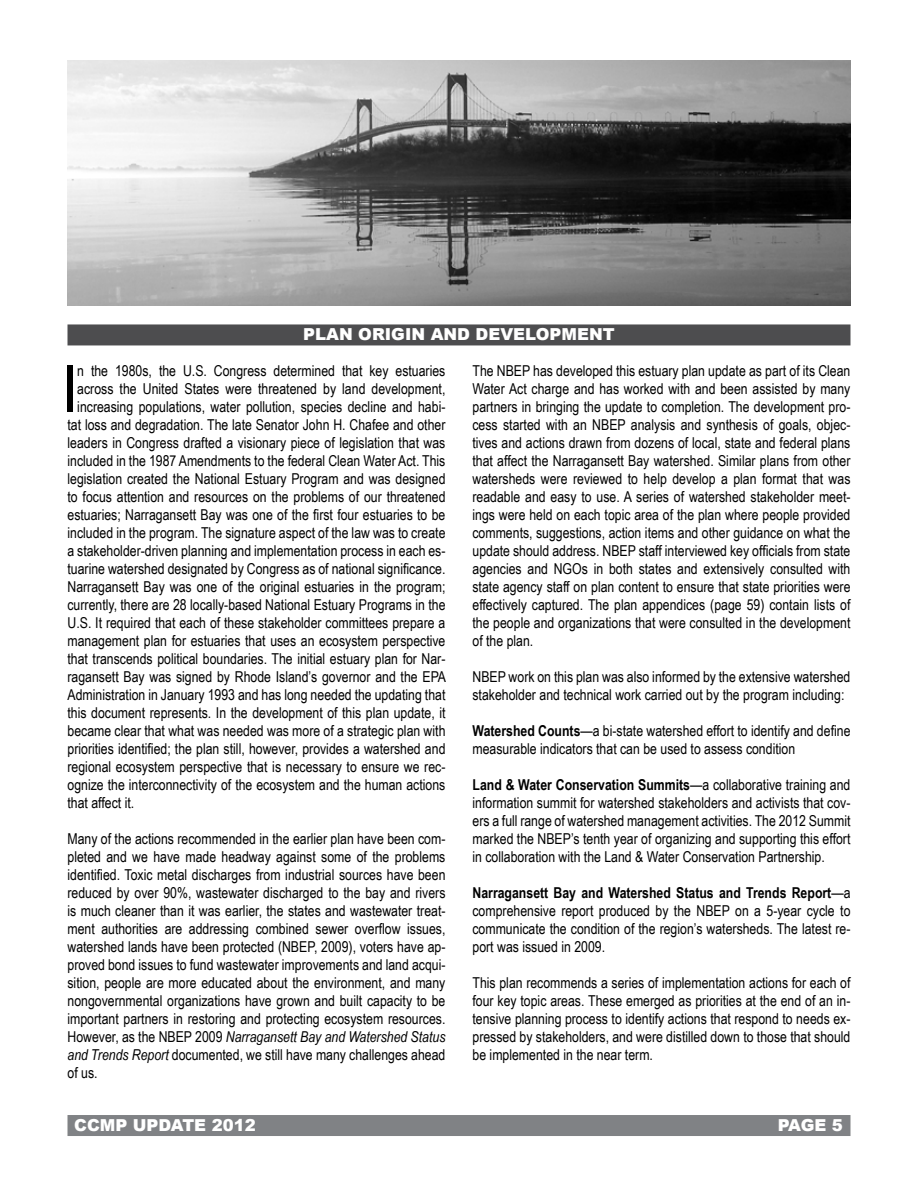
<style>
.page{position:relative;width:918px;height:1188px;background:#fff}
.page>*{position:absolute;margin:0;border:0;box-sizing:border-box;transform-origin:0 0}
.t1{font:65.25px "Arial Narrow";color:#000}
.t2{font:900 16.5px "Arial";color:#fff}
.t3{font:15px/18px "Arial Narrow";color:#000;text-align:justify}
.s1{font-style:italic}
.s2{font-weight:700}
</style>
<div class="page">
<div style="left:68px;top:1115px;width:782px;height:21px;background:#808285"></div>
<img style="left:68px;top:61px;width:782px;height:244px">
<div style="left:68px;top:324px;width:782px;height:21px;background:#4d4d4f"></div>
<p class="t2" style="left:303px;top:322px;width:313px">PLAN ORIGIN AN D DEVELOPMENT</p>
<h1 class="t1" style="left:62px;top:352px;width:16px">I</h1>
<p class="t3" style="left:77px;top:362px;width:370px">n the 1980s, the U.S. Congress determined that key estuaries</p>
<p class="t3" style="left:77px;top:380px;width:370px">across the United States were threatened by land development,</p>
<p class="t3" style="left:77px;top:398px;width:370px">increasing populations, water pollution, species decline and habi-</p>
<p class="t3" style="left:68px;top:416px;width:379px">tat loss and degradation. The late Senator John H. Chafee and other</p>
<p class="t3" style="left:68px;top:434px;width:379px">leaders in Congress drafted a visionary piece of legislation that was</p>
<p class="t3" style="left:68px;top:452px;width:379px">included in the 1987 Amendments to the federal Clean Water Act. This</p>
<p class="t3" style="left:68px;top:470px;width:379px">legislation created the National Estuary Program and was designed</p>
<p class="t3" style="left:68px;top:488px;width:380px">to focus attention and resources on the problems of our threatened</p>
<p class="t3" style="left:68px;top:506px;width:379px">estuaries; Narragansett Bay was one of the first four estuaries to be</p>
<p class="t3" style="left:68px;top:524px;width:380px">included in the program. The signature aspect of the law was to create</p>
<p class="t3" style="left:68px;top:542px;width:380px">a stakeholder-driven planning and implementation process in each es-</p>
<p class="t3" style="left:68px;top:560px;width:379px">tuarine watershed designated by Congress as of national significance.</p>
<p class="t3" style="left:68px;top:578px;width:380px">Narragansett Bay was one of the original estuaries in the program;</p>
<p class="t3" style="left:68px;top:596px;width:380px">currently, there are 28 locally-based National Estuary Programs in the</p>
<p class="t3" style="left:68px;top:614px;width:379px">U.S. It required that each of these stakeholder committees prepare a</p>
<p class="t3" style="left:68px;top:632px;width:379px">management plan for estuaries that uses an ecosystem perspective</p>
<p class="t3" style="left:68px;top:650px;width:379px">that transcends political boundaries. The initial estuary plan for Nar-</p>
<p class="t3" style="left:68px;top:668px;width:380px">ragansett Bay was signed by Rhode Island’s governor and the EPA</p>
<p class="t3" style="left:68px;top:686px;width:379px">Administration in January 1993 and has long needed the updating that</p>
<p class="t3" style="left:68px;top:704px;width:379px">this document represents. In the development of this plan update, it</p>
<p class="t3" style="left:68px;top:722px;width:380px">became clear that what was needed was more of a strategic plan with</p>
<p class="t3" style="left:68px;top:740px;width:379px">priorities identified; the plan still, however, provides a watershed and</p>
<p class="t3" style="left:68px;top:758px;width:379px">regional ecosystem perspective that is necessary to ensure we rec-</p>
<p class="t3" style="left:68px;top:776px;width:379px">ognize the interconnectivity of the ecosystem and the human actions</p>
<p class="t3" style="left:68px;top:794px;width:68px">that affect it.</p>
<p class="t3" style="left:68px;top:830px;width:380px">Many of the actions recommended in the earlier plan have been com&shy;pleted and we have made headway against some of the problems identified. Toxic metal discharges from industrial sources have been reduced by over 90%, wastewater discharged to the bay and rivers is much cleaner than it was earlier, the states and wastewater treat&shy;ment authorities are addressing combined sewer overflow issues, watershed lands have been protected (NBEP, 2009), voters have ap&shy;proved bond issues to fund wastewater improvements and land acqui&shy;sition, people are more educated about the environment, and many nongovernmental organizations have grown and built capacity to be important partners in restoring and protecting ecosystem resources.<br>However, as the NBEP 2009 <span class="s1">Narragansett Bay and Watershed Status and Trends Report</span> documented, we still have many challenges ahead of us.</p>
<p class="t3" style="left:473px;top:362px;width:380px">The NBEP has developed this estuary plan update as part of its Clean Water Act charge and has worked with and been assisted by many partners in bringing the update to completion. The development pro&shy;cess started with an NBEP analysis and synthesis of goals, objec&shy;tives and actions drawn from dozens of local, state and federal plans that affect the Narragansett Bay watershed. Similar plans from other watersheds were reviewed to help develop a plan format that was readable and easy to use. A series of watershed stakeholder meet&shy;ings were held on each topic area of the plan where people provided comments, suggestions, action items and other guidance on what the update should address. NBEP staff interviewed key officials from state agencies and NGOs in both states and extensively consulted with state agency staff on plan content to ensure that state priorities were effectively captured. The plan appendices (page 59) contain lists of the people and organizations that were consulted in the development of the plan.</p>
<p class="t3" style="left:473px;top:668px;width:379px">NBEP work on this plan was also informed by the extensive watershed stakeholder and technical work carried out by the program including:</p>
<p class="t3" style="left:473px;top:722px;width:380px"><span class="s2">Watershed Counts</span>—a bi-state watershed effort to identify and define measurable indicators that can be used to assess condition</p>
<p class="t3" style="left:473px;top:776px;width:379px"><span class="s2">Land &amp; Water Conservation Summits</span>—a collaborative training and information summit for watershed stakeholders and activists that cov&shy;ers a full range of watershed management activities. The 2012 Summit marked the NBEP’s tenth year of organizing and supporting this effort in collaboration with the Land &amp; Water Conservation Partnership.</p>
<p class="t3" style="left:473px;top:884px;width:380px"><span class="s2">Narragansett Bay and Watershed Status and Trends Report</span>—a comprehensive report produced by the NBEP on a 5-year cycle to communicate the condition of the region’s watersheds. The latest re&shy;port was issued in 2009.</p>
<p class="t3" style="left:473px;top:974px;width:379px">This plan recommends a series of implementation actions for each of four key topic areas. These emerged as priorities at the end of an in&shy;tensive planning process to identify actions that respond to needs ex&shy;pressed by stakeholders, and were distilled down to those that should be implemented in the near term.</p>
<p class="t2" style="left:74px;top:1113px;width:183px">CCMP UPDATE 2012</p>
<p class="t2" style="left:778px;top:1113px;width:67px">PAGE 5</p>
</div>
